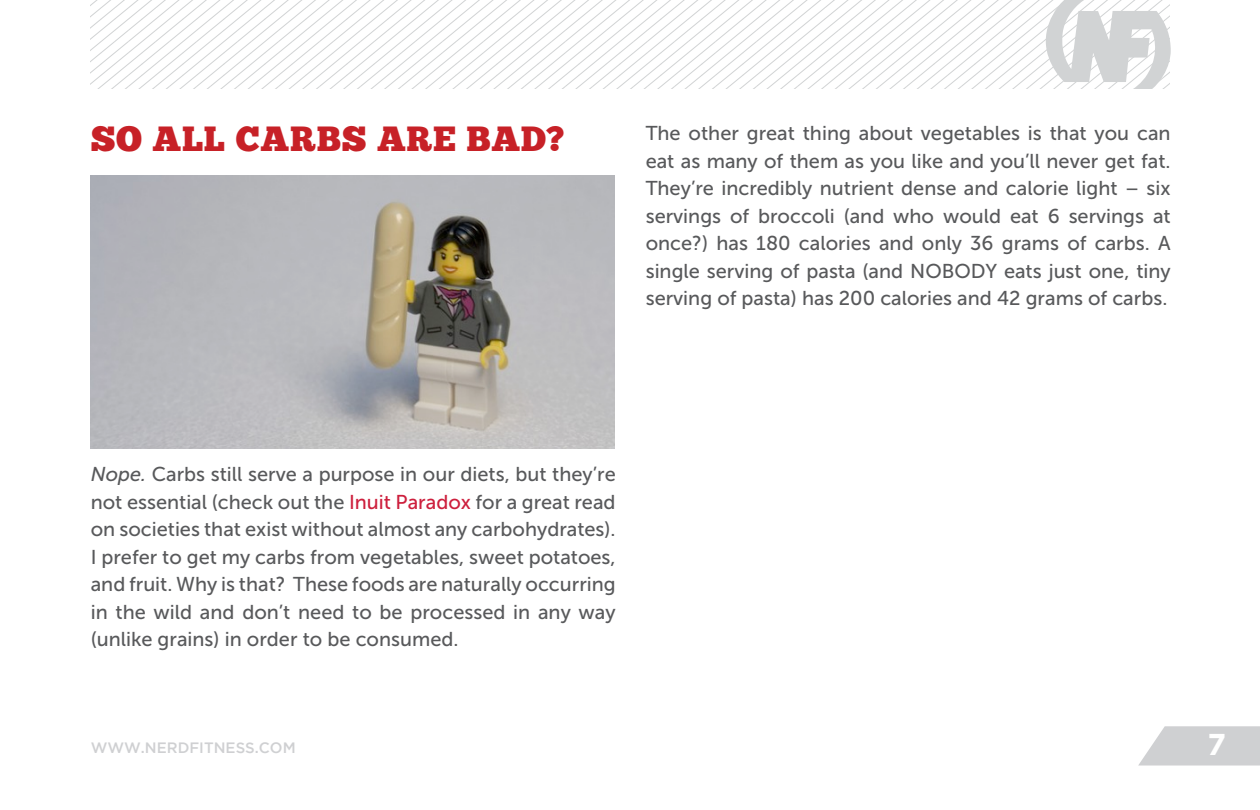
<style>
.page{position:relative;width:1260px;height:810px;background:#fff}
.page>*{position:absolute;margin:0;border:0;box-sizing:border-box;transform-origin:0 0}
.t1{font:35px "Chunk Five";letter-spacing:.02em;color:#c72127}
.t2{font:700 30px "Gotham";color:#fff}
.t3{font:20px/27.5px "Museo Sans 500";color:#58595b;text-align:justify}
.t4{font:500 15px "Gotham";color:#cfd0d2}
.s1{font-style:italic}
.s2{color:#cd1f3d}
</style>
<div class="page">
<svg style="left:1138px;top:726px;width:122px;height:40px;background:#d5d5d7"></svg>
<svg style="left:91px;top:0;width:1079px;height:89px"></svg>
<img style="left:91px;top:175px;width:524px;height:273px">
<h1 class="t1" style="left:91px;top:123px;width:475px">SO ALL CARBS ARE BAD?</h1>
<p class="t3" style="left:646px;top:120px;width:527px">The other great thing about vegetables is that you can eat as many of them as you like and you’ll never get fat.<br>They’re incredibly nutrient dense and calorie light – six servings of broccoli (and who would eat 6 servings at once?) has 180 calories and only 36 grams of carbs. A single serving of pasta (and NOBODY eats just one, tiny serving of pasta) has 200 calories and 42 grams of carbs.</p>
<p class="t3" style="left:91px;top:461px;width:527px"><span class="s1">Nope.</span> Carbs still serve a purpose in our diets, but they’re not essential (check out the <span class="s2">Inuit Paradox</span> for a great read on societies that exist without almost any carbohydrates).<br>I prefer to get my carbs from vegetables, sweet potatoes, and fruit. Why is that? These foods are naturally occurring in the wild and don’t need to be processed in any way (unlike grains) in order to be consumed.</p>
<p class="t4" style="left:91px;top:740px;width:207px">WWW.NERDFITNESS.COM</p>
<h2 class="t2" style="left:1208px;top:727px;width:20px">7</h2>
</div>
